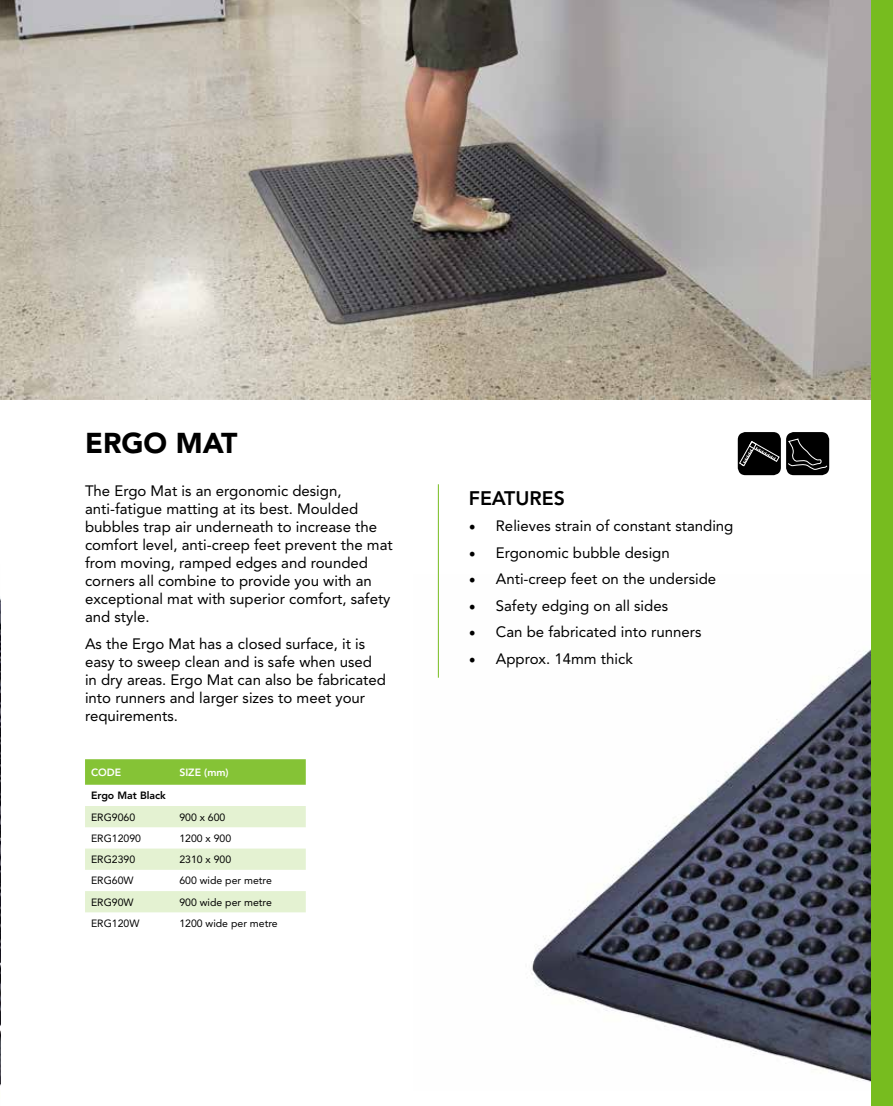
<style>
.page{position:relative;width:893px;height:1106px;background:#fff}
.page>*{position:absolute;margin:0;border:0;box-sizing:border-box;transform-origin:0 0}
.t1{font:900 28.5px "Avenir LT Std";color:#000}
.t2{font:800 19.5px "Avenir LT Std";color:#000}
.t3{font:15px/18px "Avenir LT Std";color:#000}
.t4{font:10.5px "Avenir LT Std";color:#000}
.t5{font:800 10.5px "Avenir LT Std";color:#fff}
.t6{font:800 10.5px "Avenir LT Std";color:#000}
.s1{font-family:"Minion Pro";font-size:18px}
</style>
<div class="page">
<img style="left:0;top:598px;width:1px;height:488px">
<img style="left:0;top:0;width:872px;height:400px">
<img style="left:437px;top:574px;width:435px;height:516px">
<hr style="left:438px;top:484px;width:1px;height:193px;background:#77bc1f">
<div style="left:85px;top:759px;width:221px;height:25px;background:#85c336"></div>
<svg style="left:85px;top:806px;width:221px;height:106px"></svg>
<div style="left:786px;top:432px;width:43px;height:43px;background:#000;border-radius:8px"></div>
<svg style="left:788px;top:438px;width:40px;height:32px"></svg>
<div style="left:738px;top:432px;width:43px;height:43px;background:#000;border-radius:8px"></div>
<svg style="left:739px;top:441px;width:41px;height:26px"></svg>
<div style="left:872px;top:0;width:21px;height:1106px;background:#77bc1f"></div>
<h1 class="t1" style="left:85px;top:425px;width:154px">ERGO MAT</h1>
<p class="t3" style="left:85px;top:481px;width:309px">The Ergo Mat is an ergonomic design, anti-fatigue matting at its best. Moulded bubbles trap air underneath to increase the comfort level, anti-creep feet prevent the mat from moving, ramped edges and rounded corners all combine to provide you with an exceptional mat with superior comfort, safety and style.</p>
<p class="t3" style="left:85px;top:634px;width:303px">As the Ergo Mat has a closed surface, it is easy to sweep clean and is safe when used in dry areas. Ergo Mat can also be fabricated into runners and larger sizes to meet your requirements.</p>
<p class="t5" style="left:91px;top:766px;width:32px">CODE</p>
<p class="t5" style="left:179px;top:766px;width:51px">SIZE (mm)</p>
<p class="t6" style="left:91px;top:789px;width:76px">Ergo Mat Black</p>
<p class="t4" style="left:91px;top:811px;width:46px">ERG9060</p>
<p class="t4" style="left:179px;top:811px;width:48px">900 x 600</p>
<p class="t4" style="left:91px;top:832px;width:52px">ERG12090</p>
<p class="t4" style="left:179px;top:832px;width:53px">1200 x 900</p>
<p class="t4" style="left:91px;top:853px;width:46px">ERG2390</p>
<p class="t4" style="left:179px;top:853px;width:53px">2310 x 900</p>
<p class="t4" style="left:91px;top:874px;width:44px">ERG60W</p>
<p class="t4" style="left:179px;top:874px;width:94px">600 wide per metre</p>
<p class="t4" style="left:91px;top:896px;width:44px">ERG90W</p>
<p class="t4" style="left:179px;top:896px;width:94px">900 wide per metre</p>
<p class="t4" style="left:91px;top:917px;width:50px">ERG120W</p>
<p class="t4" style="left:179px;top:917px;width:100px">1200 wide per metre</p>
<h2 class="t2" style="left:469px;top:486px;width:98px">FEATURES</h2>
<p class="t3" style="left:469px;top:517px;width:266px"><span class="s1">•</span> Relieves strain of constant standing</p>
<p class="t3" style="left:469px;top:543px;width:202px"><span class="s1">•</span> Ergonomic bubble design</p>
<p class="t3" style="left:469px;top:570px;width:249px"><span class="s1">•</span> Anti-creep feet on the underside</p>
<p class="t3" style="left:469px;top:596px;width:201px"><span class="s1">•</span> Safety edging on all sides</p>
<p class="t3" style="left:469px;top:623px;width:234px"><span class="s1">•</span> Can be fabricated into runners</p>
<p class="t3" style="left:469px;top:649px;width:166px"><span class="s1">•</span> Approx. 14mm thick</p>
</div>
